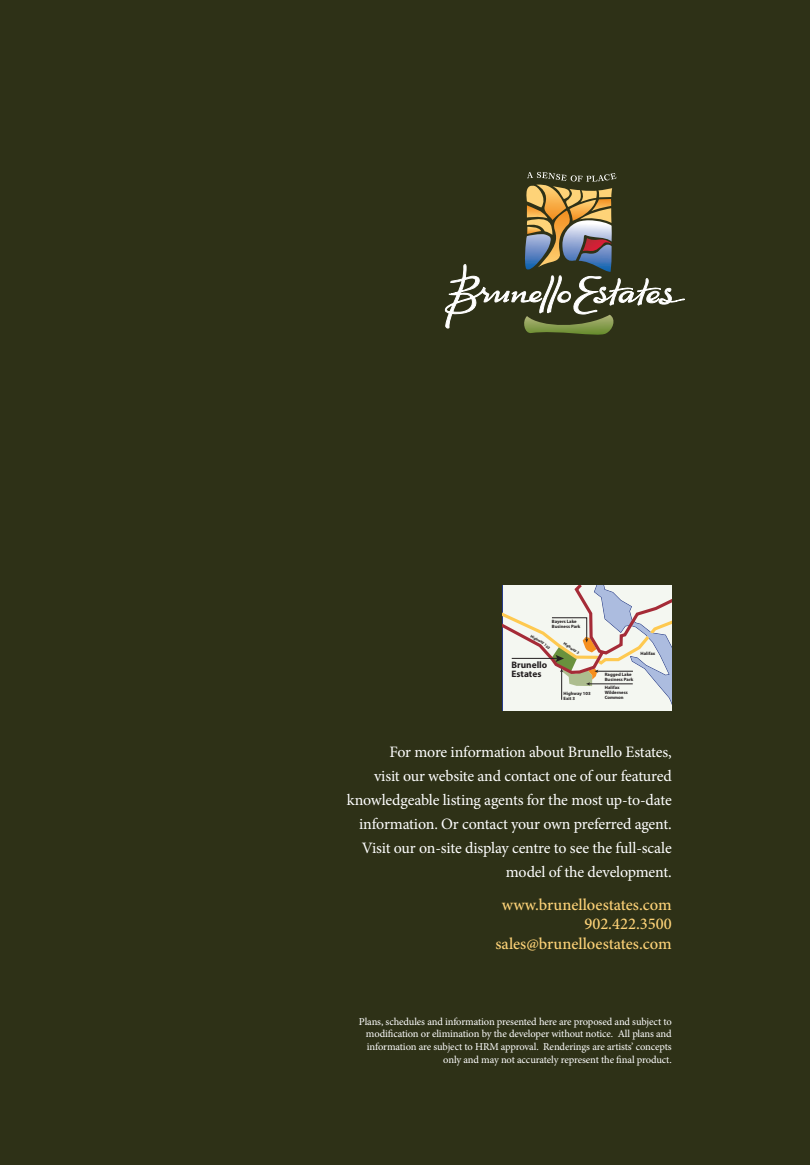
<style>
.page{position:relative;width:810px;height:1165px;background:#fff}
.page>*{position:absolute;margin:0;border:0;box-sizing:border-box;transform-origin:0 0}
.t1{font:500 16.5px/19.5px "Minion Pro";color:#fed378;text-align:right}
.t2{font:15.9px/24px "Minion Pro";letter-spacing:-.015em;color:#fff;text-align:right}
.t3{font:10.5px/12.8px "Minion Pro";letter-spacing:-.01em;color:#fff;text-align:right}
.t4{font:700 9.45px/8.6px "Myriad Pro";color:#231f20}
.t5{font:700 4.65px/4.7px "Myriad Pro";color:#231f20}
.t6{font:700 3.9px "Myriad Pro";color:#231f20}
</style>
<div class="page">
<div style="left:0;top:0;width:810px;height:1164px;background:#2e3117"></div>
<svg style="left:444px;top:172px;width:241px;height:163px"></svg>
<svg style="left:503px;top:585px;width:169px;height:125px"></svg>
<p class="t5" style="left:552px;top:619px;width:30px">Bayers Lake<br>Business Park</p>
<p class="t6" style="left:532px;top:633px;width:17px;rotate:28deg">Highway</p>
<p class="t4" style="left:512px;top:660px;width:37px">Brunello<br>Estates</p>
<p class="t6" style="left:565px;top:640px;width:20px;rotate:35deg">Highway 3</p>
<p class="t5" style="left:564px;top:691px;width:29px">Highway 103<br>Exit 3</p>
<p class="t5" style="left:641px;top:651px;width:16px">Halifax</p>
<p class="t5" style="left:605px;top:672px;width:30px">Ragged Lake<br>Business Park</p>
<p class="t5" style="left:605px;top:685px;width:24px">Halifax<br>Wilderness<br>Common</p>
<p class="t2" style="left:347px;top:739px;width:326px">For more information about Brunello Estates,<br>visit our website and contact one of our featured knowledgeable listing agents for the most up-to-date information. Or contact your own preferred agent.<br>Visit our on-site display centre to see the full-scale model of the development.</p>
<h1 class="t1" style="left:495px;top:894px;width:178px">www.brunelloestates.com<br>902.422.3500 sales@brunelloestates.com</h1>
<p class="t3" style="left:359px;top:1014px;width:314px">Plans, schedules and information presented here are proposed and subject to modification or elimination by the developer without notice. All plans and information are subject to HRM approval. Renderings are artists’ concepts only and may not accurately represent the final product.</p>
</div>
